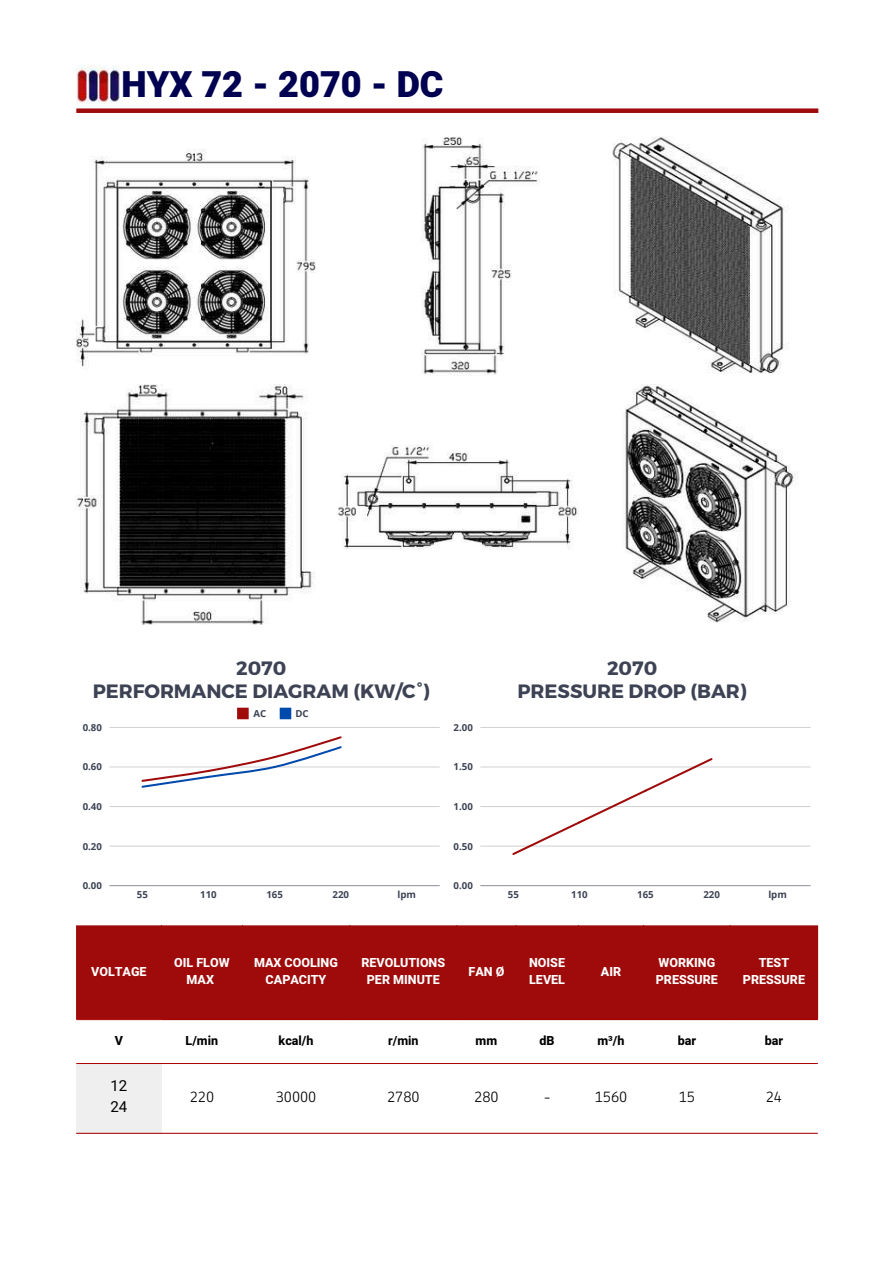
<style>
.page{position:relative;width:894px;height:1264px;background:#fff}
.page>*{position:absolute;margin:0;border:0;box-sizing:border-box;transform-origin:0 0}
.t1{font:900 35.85px "Heebo";color:#000150}
.t2{font:700 19.35px "Montserrat";color:#3d4354}
.t3{font:16.2px "Lekton";color:#000}
.t4{font:15px/20.9px "Heebo";color:#000}
.t5{font:800 12.45px/16.6px "Heebo";color:#fff;text-align:center}
.t6{font:800 12.45px "Heebo";color:#000}
.t7{font:700 12.45px "Heebo";color:#000}
.t8{font:700 9.6px "Open Sans";color:#3d4354}
</style>
<div class="page">
<img style="left:76px;top:385px;width:239px;height:239px">
<img style="left:338px;top:385px;width:458px;height:238px">
<img style="left:76px;top:149px;width:239px;height:218px">
<img style="left:421px;top:137px;width:368px;height:238px">
<img style="left:77px;top:66px;width:43px;height:38px">
<div style="left:76px;top:108px;width:742px;height:5px;background:#9f0b0b"></div>
<div style="left:76px;top:925px;width:741px;height:94px;background:#9f0b0b"></div>
<div style="left:76px;top:1063px;width:86px;height:70px;background:#efefef"></div>
<hr style="left:76px;top:1019px;width:741px;height:1px;background:#af0001">
<hr style="left:76px;top:1063px;width:741px;height:1px;background:#af0001">
<hr style="left:76px;top:1132px;width:741px;height:1px;background:#af0001">
<svg style="left:237px;top:707px;width:11px;height:12px"></svg>
<svg style="left:279px;top:707px;width:12px;height:12px"></svg>
<hr style="left:109px;top:885px;width:330px;height:1px;background:#9da0a9">
<hr style="left:109px;top:845px;width:330px;height:1px;background:#ebecee">
<hr style="left:109px;top:806px;width:330px;height:1px;background:#d0d2d6">
<hr style="left:109px;top:766px;width:330px;height:1px;background:#e6e7e9">
<hr style="left:109px;top:727px;width:330px;height:1px;background:#d2d3d7">
<svg style="left:140px;top:736px;width:202px;height:52px"></svg>
<hr style="left:480px;top:885px;width:330px;height:1px;background:#9da0a9">
<hr style="left:480px;top:845px;width:330px;height:1px;background:#ebecee">
<hr style="left:480px;top:806px;width:330px;height:1px;background:#d0d2d6">
<hr style="left:480px;top:766px;width:330px;height:1px;background:#e6e7e9">
<hr style="left:480px;top:727px;width:330px;height:1px;background:#d2d3d7">
<svg style="left:511px;top:758px;width:202px;height:97px"></svg>
<h1 class="t1" style="left:121px;top:60px;width:323px">HYX 72 - 2070 - DC</h1>
<h2 class="t2" style="left:236px;top:656px;width:52px">2070</h2>
<h2 class="t2" style="left:607px;top:656px;width:52px">2070</h2>
<h2 class="t2" style="left:93px;top:678px;width:338px">PERFORMANCE DIAGRAM (KW/C°)</h2>
<h2 class="t2" style="left:517px;top:678px;width:231px">PRESSURE DROP (BAR)</h2>
<p class="t8" style="left:253px;top:706px;width:14px">AC</p>
<p class="t8" style="left:295px;top:706px;width:15px">DC</p>
<p class="t8" style="left:83px;top:720px;width:21px">0.80</p>
<p class="t8" style="left:453px;top:720px;width:21px">2.00</p>
<p class="t8" style="left:83px;top:760px;width:21px">0.60</p>
<p class="t8" style="left:453px;top:760px;width:21px">1.50</p>
<p class="t8" style="left:83px;top:799px;width:21px">0.40</p>
<p class="t8" style="left:453px;top:799px;width:21px">1.00</p>
<p class="t8" style="left:83px;top:839px;width:21px">0.20</p>
<p class="t8" style="left:453px;top:839px;width:21px">0.50</p>
<p class="t8" style="left:83px;top:878px;width:21px">0.00</p>
<p class="t8" style="left:137px;top:888px;width:13px">55</p>
<p class="t8" style="left:200px;top:888px;width:18px">110</p>
<p class="t8" style="left:266px;top:888px;width:18px">165</p>
<p class="t8" style="left:332px;top:888px;width:18px">220</p>
<p class="t8" style="left:397px;top:888px;width:20px">lpm</p>
<p class="t8" style="left:453px;top:878px;width:21px">0.00</p>
<p class="t8" style="left:507px;top:888px;width:13px">55</p>
<p class="t8" style="left:571px;top:888px;width:18px">110</p>
<p class="t8" style="left:637px;top:888px;width:18px">165</p>
<p class="t8" style="left:703px;top:888px;width:18px">220</p>
<p class="t8" style="left:768px;top:888px;width:20px">lpm</p>
<p class="t5" style="left:91px;top:963px;width:57px">VOLTAGE</p>
<p class="t5" style="left:174px;top:954px;width:57px">OIL FLOW<br>MAX</p>
<p class="t5" style="left:254px;top:954px;width:85px">MAX COOLING<br>CAPACITY</p>
<p class="t5" style="left:361px;top:954px;width:85px">REVOLUTIONS<br>PER MINUTE</p>
<p class="t5" style="left:468px;top:963px;width:37px">FAN Ø</p>
<p class="t5" style="left:529px;top:954px;width:37px;text-align:left">NOISE<br>LEVEL</p>
<p class="t5" style="left:600px;top:963px;width:22px">AIR</p>
<p class="t5" style="left:655px;top:954px;width:64px;text-align:left">WORKING<br>PRESSURE</p>
<p class="t5" style="left:742px;top:954px;width:64px">TEST<br>PRESSURE</p>
<p class="t6" style="left:115px;top:1031px;width:10px">V</p>
<p class="t6" style="left:185px;top:1031px;width:34px">L/min</p>
<p class="t6" style="left:278px;top:1031px;width:36px">kcal/h</p>
<p class="t7" style="left:388px;top:1031px;width:32px">r/min</p>
<p class="t6" style="left:475px;top:1031px;width:23px">mm</p>
<p class="t6" style="left:539px;top:1031px;width:17px">dB</p>
<p class="t6" style="left:597px;top:1031px;width:29px">m³/h</p>
<p class="t6" style="left:677px;top:1031px;width:20px">bar</p>
<p class="t6" style="left:764px;top:1031px;width:20px">bar</p>
<p class="t4" style="left:110px;top:1075px;width:18px">12<br>24</p>
<h3 class="t3" style="left:190px;top:1090px;width:26px">220</h3>
<h3 class="t3" style="left:276px;top:1090px;width:42px">30000</h3>
<h3 class="t3" style="left:387px;top:1090px;width:34px">2780</h3>
<h3 class="t3" style="left:474px;top:1090px;width:26px">280</h3>
<h3 class="t3" style="left:543px;top:1090px;width:10px">-</h3>
<h3 class="t3" style="left:594px;top:1090px;width:34px">1560</h3>
<h3 class="t3" style="left:678px;top:1090px;width:18px">15</h3>
<h3 class="t3" style="left:765px;top:1090px;width:18px">24</h3>
</div>
